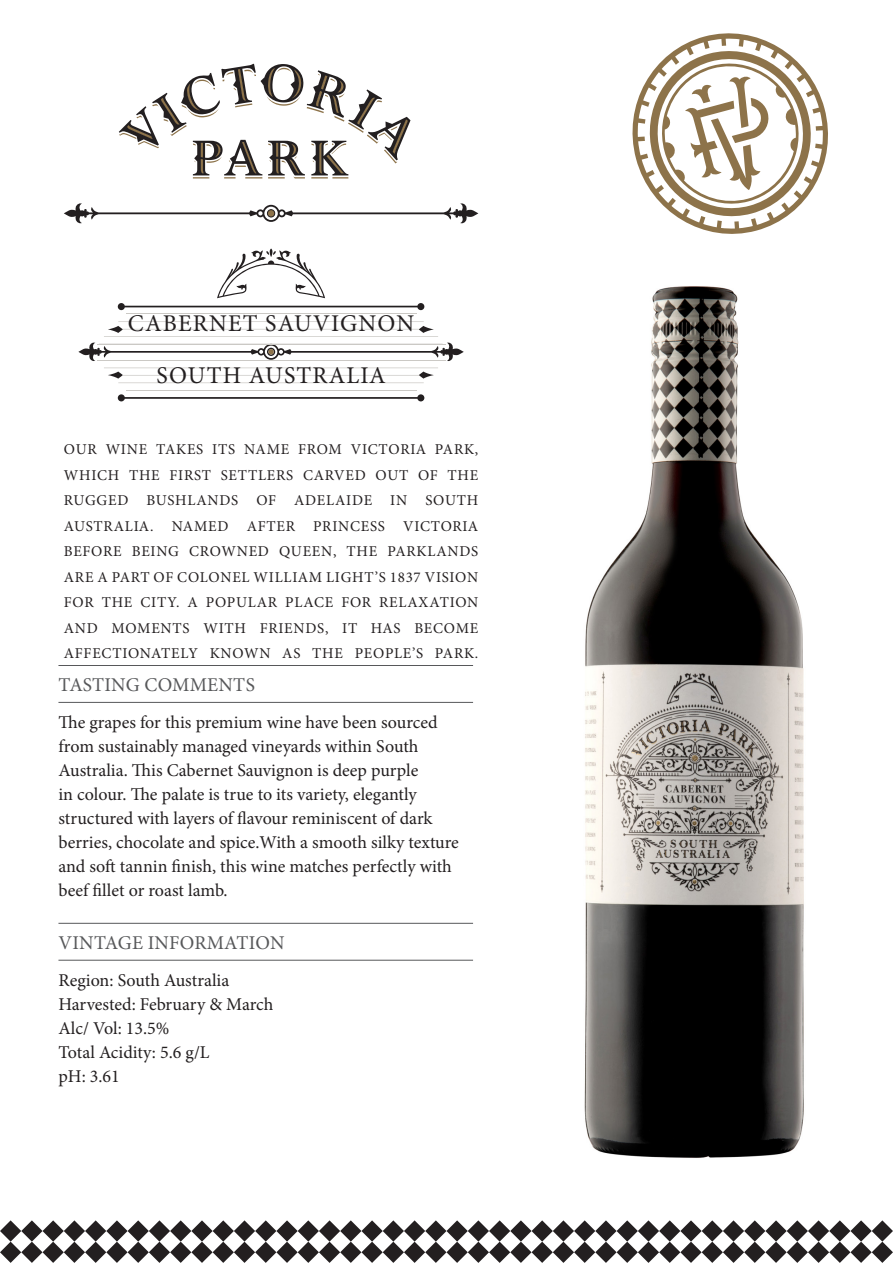
<style>
.page{position:relative;width:893px;height:1263px;background:#fff}
.page>*{position:absolute;margin:0;border:0;box-sizing:border-box;transform-origin:0 0}
.t1{font:24px "Minion Pro";letter-spacing:.05em;color:#231f20}
.Header_Page_2{font:19.5px "Minion Pro";letter-spacing:.01em;color:#57585a}
.Notes_Page_2{font:18px/24px "Minion Pro";color:#231f20}
.t2{font:15px/25.5px "Minion Pro";letter-spacing:.05em;color:#231f20;text-align:justify}
</style>
<div class="page">
<svg style="left:64px;top:203px;width:414px;height:20px"></svg>
<svg style="left:119px;top:64px;width:291px;height:114px"></svg>
<svg style="left:0;top:1220px;width:893px;height:43px"></svg>
<svg style="left:118px;top:394px;width:306px;height:7px"></svg>
<svg style="left:78px;top:343px;width:386px;height:18px"></svg>
<hr style="left:126px;top:390px;width:290px;height:1px;background:#cbc9c5">
<hr style="left:126px;top:313px;width:290px;height:1px;background:#cbc9c5">
<svg style="left:104px;top:367px;width:334px;height:16px"></svg>
<hr style="left:97px;top:360px;width:348px;height:1px;background:#cbc9c5">
<svg style="left:104px;top:321px;width:334px;height:16px"></svg>
<hr style="left:97px;top:344px;width:348px;height:1px;background:#cbc9c5">
<svg style="left:632px;top:33px;width:196px;height:201px"></svg>
<hr style="left:58px;top:665px;width:415px;height:1px;background:#57585a">
<hr style="left:58px;top:702px;width:415px;height:1px;background:#57585a">
<hr style="left:58px;top:923px;width:415px;height:1px;background:#57585a">
<hr style="left:58px;top:960px;width:415px;height:1px;background:#57585a">
<svg style="left:118px;top:248px;width:306px;height:62px"></svg>
<img style="left:584px;top:286px;width:220px;height:872px">
<p class="t1" style="left:128px;top:307px;width:288px">CABERNET SAUVIGNON</p>
<h1 class="t1" style="left:157px;top:359px;width:231px">SOUTH AUSTRALIA</h1>
<p class="t2" style="left:64px;top:437px;width:416px">OUR WINE TAKES ITS NAME FROM VICTORIA PARK, WHICH THE FIRST SETTLERS CARVED OUT OF THE RUGGED BUSHLANDS OF ADELAIDE IN SOUTH AUSTRALIA. NAMED AFTER PRINCESS VICTORIA BEFORE BEING CROWNED QUEEN, THE PARKLANDS ARE A PART OF COLONEL WILLIAM LIGHT’S 1837 VISION FOR THE CITY. A POPULAR PLACE FOR RELAXATION AND MOMENTS WITH FRIENDS, IT HAS BECOME AFFECTIONATELY KNOWN AS THE PEOPLE’S PARK.</p>
<p class="Header_Page_2" style="left:59px;top:672px;width:198px">TASTING COMMENTS</p>
<p class="Notes_Page_2" style="left:58px;top:710px;width:402px">The grapes for this premium wine have been sourced from sustainably managed vineyards within South Australia. This Cabernet Sauvignon is deep purple<br>in colour. The palate is true to its variety, elegantly structured with layers of flavour reminiscent of dark berries, chocolate and spice.With a smooth silky texture and soft tannin finish, this wine matches perfectly with beef fillet or roast lamb.</p>
<p class="Header_Page_2" style="left:59px;top:930px;width:227px">VINTAGE INFORMATION</p>
<p class="Notes_Page_2" style="left:58px;top:968px;width:216px">Region: South Australia<br>Harvested: February &amp; March<br>Alc/ Vol: 13.5%<br>Total Acidity: 5.6 g/L<br>pH: 3.61</p>
</div>
